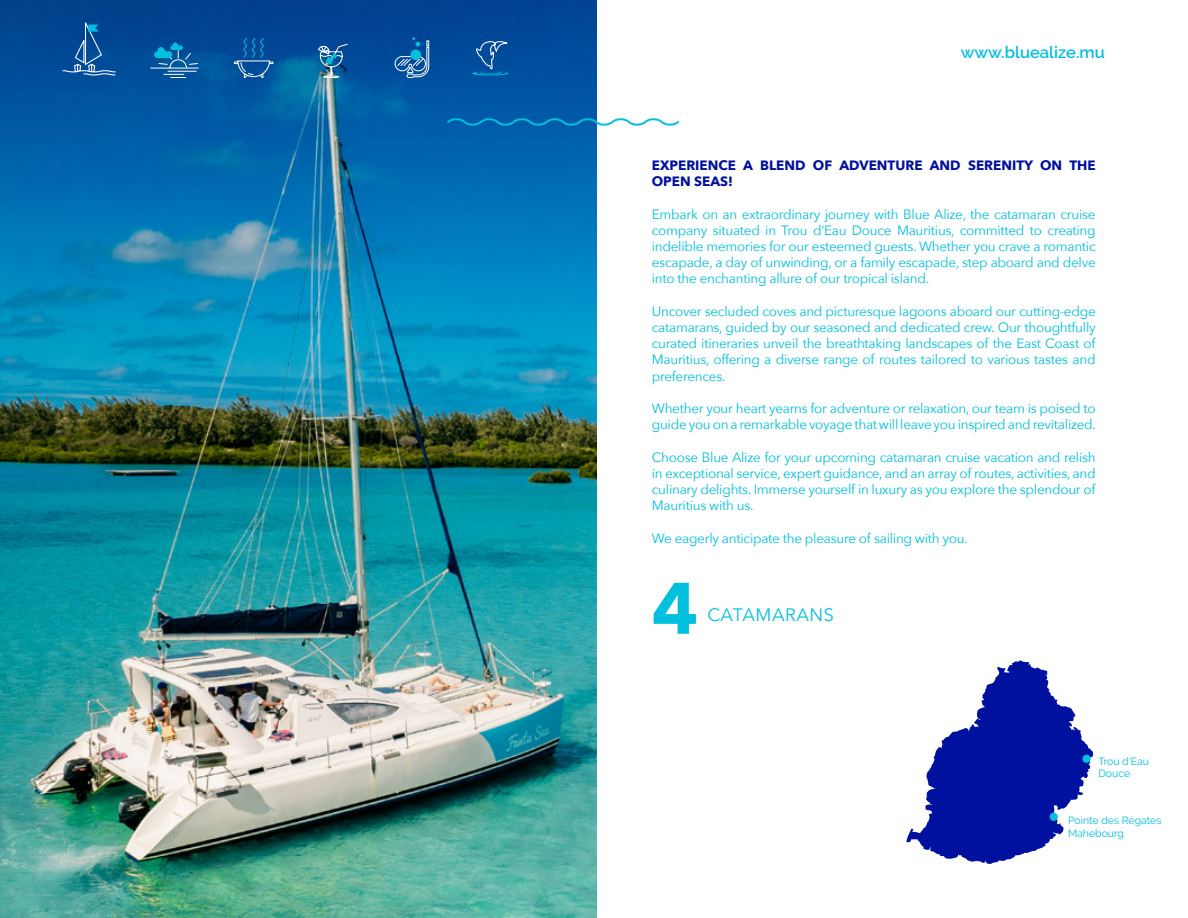
<style>
.page{position:relative;width:1188px;height:918px;background:#fff}
.page>*{position:absolute;margin:0;border:0;box-sizing:border-box;transform-origin:0 0}
.t1{font:700 72px "Avenir Next";color:#00c0de}
.t2{font:18px "Avenir Next";letter-spacing:.03em;color:#00c0de}
.t3{font:600 16.5px "Raleway";color:#00bfde}
.t4{font:13.5px/16.2px "Avenir Next";letter-spacing:-.02em;color:#00bfde;text-align:justify}
.t5{font:700 13.5px/16.2px "Avenir Next";color:#00109f}
.t6{font:10.5px/12.6px "Raleway";color:#00bfde}
</style>
<div class="page">
<img style="left:0;top:0;width:596px;height:918px">
<svg style="left:445px;top:115px;width:235px;height:13px"></svg>
<svg style="left:233px;top:37px;width:41px;height:41px;background:#135ca1"></svg>
<svg style="left:317px;top:43px;width:32px;height:35px"></svg>
<svg style="left:394px;top:37px;width:36px;height:45px;background:#276dad"></svg>
<svg style="left:149px;top:42px;width:51px;height:37px;background:#176ba9"></svg>
<svg style="left:472px;top:40px;width:37px;height:36px"></svg>
<svg style="left:61px;top:21px;width:56px;height:55px;background:#185b9f"></svg>
<svg style="left:906px;top:660px;width:188px;height:204px"></svg>
<div style="left:1082px;top:755px;width:9px;height:8px;background:#00c0de;border-radius:50%"></div>
<div style="left:1050px;top:813px;width:8px;height:8px;background:#00c0de;border-radius:50%"></div>
<p class="t3" style="left:961px;top:43px;width:146px">www.bluealize.mu</p>
<p class="t5" style="left:652px;top:157px;width:445px">EXPERIENCE A BLEND OF ADVENTURE AND SERENITY ON THE<br>OPEN SEAS!</p>
<p class="t4" style="left:652px;top:205px;width:445px">Embark on an extraordinary journey with Blue Alize, the catamaran cruise company situated in Trou d’Eau Douce Mauritius, committed to creating indelible memories for our esteemed guests. Whether you crave a romantic escapade, a day of unwinding, or a family escapade, step aboard and delve into the enchanting allure of our tropical island.</p>
<p class="t4" style="left:652px;top:302px;width:445px">Uncover secluded coves and picturesque lagoons aboard our cutting-edge catamarans, guided by our seasoned and dedicated crew. Our thoughtfully curated itineraries unveil the breathtaking landscapes of the East Coast of Mauritius, offering a diverse range of routes tailored to various tastes and preferences.</p>
<p class="t4" style="left:652px;top:400px;width:446px">Whether your heart yearns for adventure or relaxation, our team is poised to guide you on a remarkable voyage that will leave you inspired and revitalized.</p>
<p class="t4" style="left:652px;top:448px;width:445px">Choose Blue Alize for your upcoming catamaran cruise vacation and relish in exceptional service, expert guidance, and an array of routes, activities, and culinary delights. Immerse yourself in luxury as you explore the splendour of Mauritius with us.</p>
<p class="t4" style="left:652px;top:529px;width:318px">We eagerly anticipate the pleasure of sailing with you.</p>
<h1 class="t1" style="left:652px;top:546px;width:48px">4</h1>
<h2 class="t2" style="left:707px;top:600px;width:128px">CATAMARANS</h2>
<p class="t6" style="left:1098px;top:755px;width:52px">Trou d'Eau<br>Douce</p>
<p class="t6" style="left:1068px;top:814px;width:95px">Pointe des Régates<br>Mahebourg</p>
</div>
